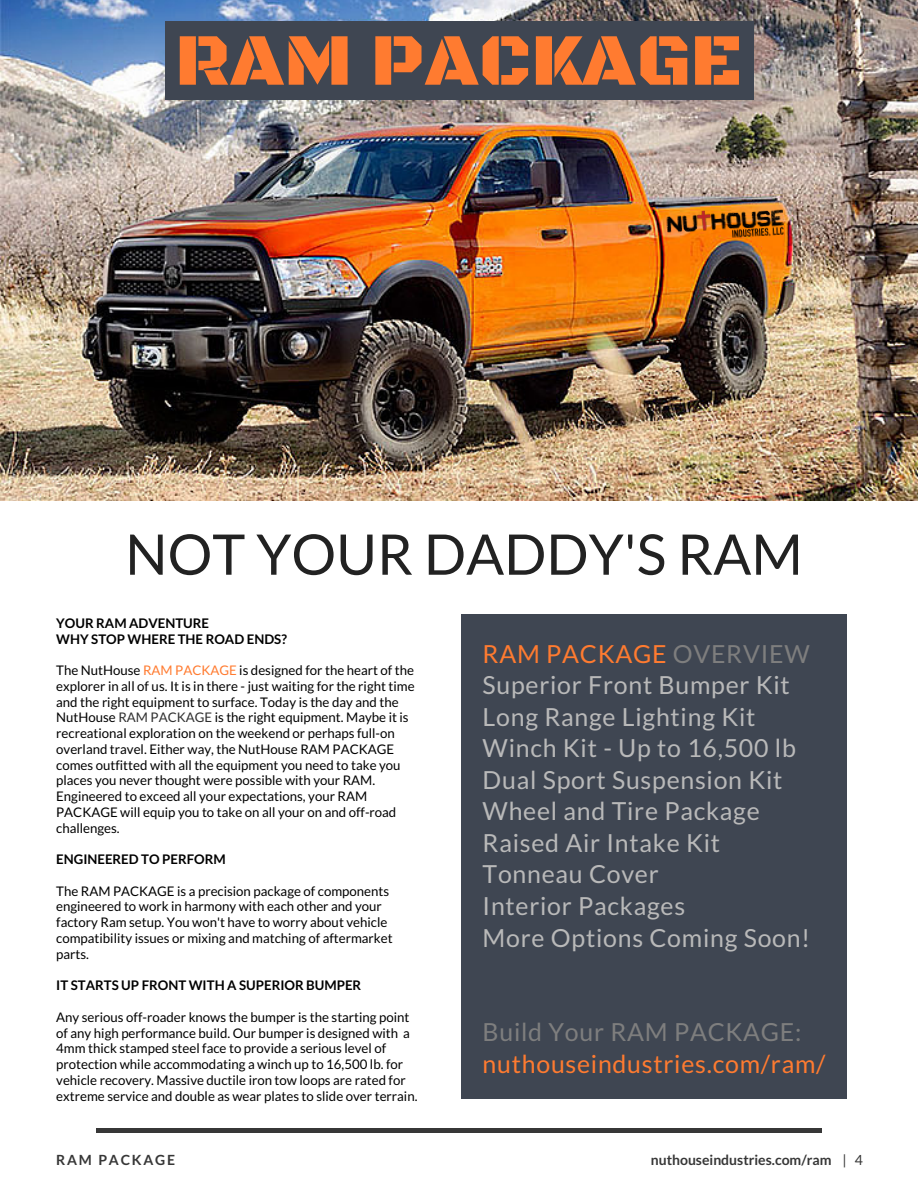
<style>
.page{position:relative;width:918px;height:1187px;background:#fff}
.page>*{position:absolute;margin:0;border:0;box-sizing:border-box;transform-origin:0 0}
.t1{font:74.7px "Black Ops One";color:#ff7b30}
.t2{font:55.95px "Lato";color:#222}
.t3{font:24.9px/31.5px "Lato";letter-spacing:.03em;color:#b9b9b9}
.t4{font:24.9px "Lato";letter-spacing:.03em;color:#ff7b30}
.t5{font:24.9px "Lato";letter-spacing:.03em;color:#7e7e7e}
.t6{font:700 13.95px "Lato";color:#373737}
.t7{font:700 13.95px "Lato";letter-spacing:.13em;color:#373737}
.t8{font:13.2px/15.8px "Lato";color:#000}
.t9{font:700 13.2px/15.8px "Lato";color:#000}
.s1{color:#ff7b30}
.s2{color:#303030}
.s3{color:#7e7e7e}
.s4{font-weight:400}
</style>
<div class="page">
<div style="left:461px;top:614px;width:386px;height:485px;background:#3f4652"></div>
<img style="left:0;top:0;width:918px;height:500px">
<hr style="left:96px;top:1128px;width:726px;height:4px;background:#373737">
<img style="left:659px;top:198px;width:133px;height:54px">
<div style="left:165px;top:21px;width:589px;height:79px;background:#3f4652"></div>
<h1 class="t1" style="left:176px;top:16px;width:568px">RAM PACKAGE</h1>
<h2 class="t2" style="left:125px;top:519px;width:679px">NOT YOUR DADDY'S RAM</h2>
<p class="t9" style="left:56px;top:615px;width:232px">YOUR RAM ADVENTURE<br>WHY STOP WHERE THE ROAD ENDS?</p>
<p class="t8" style="left:56px;top:662px;width:360px">The NutHouse <span class="s1">RAM PACKAGE</span> is designed for the heart of the explorer in all of us. It is in there - just waiting for the right time and the right equipment to surface. Today is the day and the NutHouse <span class="s2">RAM PACKAGE</span> is the right equipment. Maybe it is recreational exploration on the weekend or perhaps full-on overland travel. Either way, the NutHouse RAM PACKAGE comes outfitted with all the equipment you need to take you places you never thought were possible with your RAM.<br>Engineered to exceed all your expectations, your RAM PACKAGE will equip you to take on all your on and off-road challenges.</p>
<p class="t9" style="left:56px;top:851px;width:171px">ENGINEERED TO PERFORM</p>
<p class="t8" style="left:56px;top:882px;width:338px">The RAM PACKAGE is a precision package of components engineered to work in harmony with each other and your factory Ram setup. You won't have to worry about vehicle compatibility issues or mixing and matching of aftermarket parts.</p>
<p class="t9" style="left:56px;top:977px;width:307px">IT STARTS UP FRONT WITH A SUPERIOR BUMPER</p>
<p class="t8" style="left:56px;top:1008px;width:363px">Any serious off-roader knows the bumper is the starting point of any high performance build. Our bumper is designed with a 4mm thick stamped steel face to provide a serious level of protection while accommodating a winch up to 16,500 lb. for vehicle recovery. Massive ductile iron tow loops are rated for extreme service and double as wear plates to slide over terrain.</p>
<h3 class="t3" style="left:483px;top:637px;width:329px"><span class="s1">RAM PACKAGE</span> <span class="s3">OVERVIEW<br></span>Superior Front Bumper Kit<br>Long Range Lighting Kit<br>Winch Kit - Up to 16,500 lb<br>Dual Sport Suspension Kit<br>Wheel and Tire Package<br>Raised Air Intake Kit<br>Tonneau Cover<br>Interior Packages<br>More Options Coming Soon!</h3>
<h3 class="t5" style="left:483px;top:1016px;width:320px">Build Your RAM PACKAGE:</h3>
<h3 class="t4" style="left:483px;top:1048px;width:344px">nuthouseindustries.com/ram/</h3>
<p class="t7" style="left:56px;top:1151px;width:120px">RAM PACKAGE</p>
<p class="t6" style="left:651px;top:1151px;width:214px">nuthouseindustries.com/ram <span class="s4">| 4</span></p>
</div>
